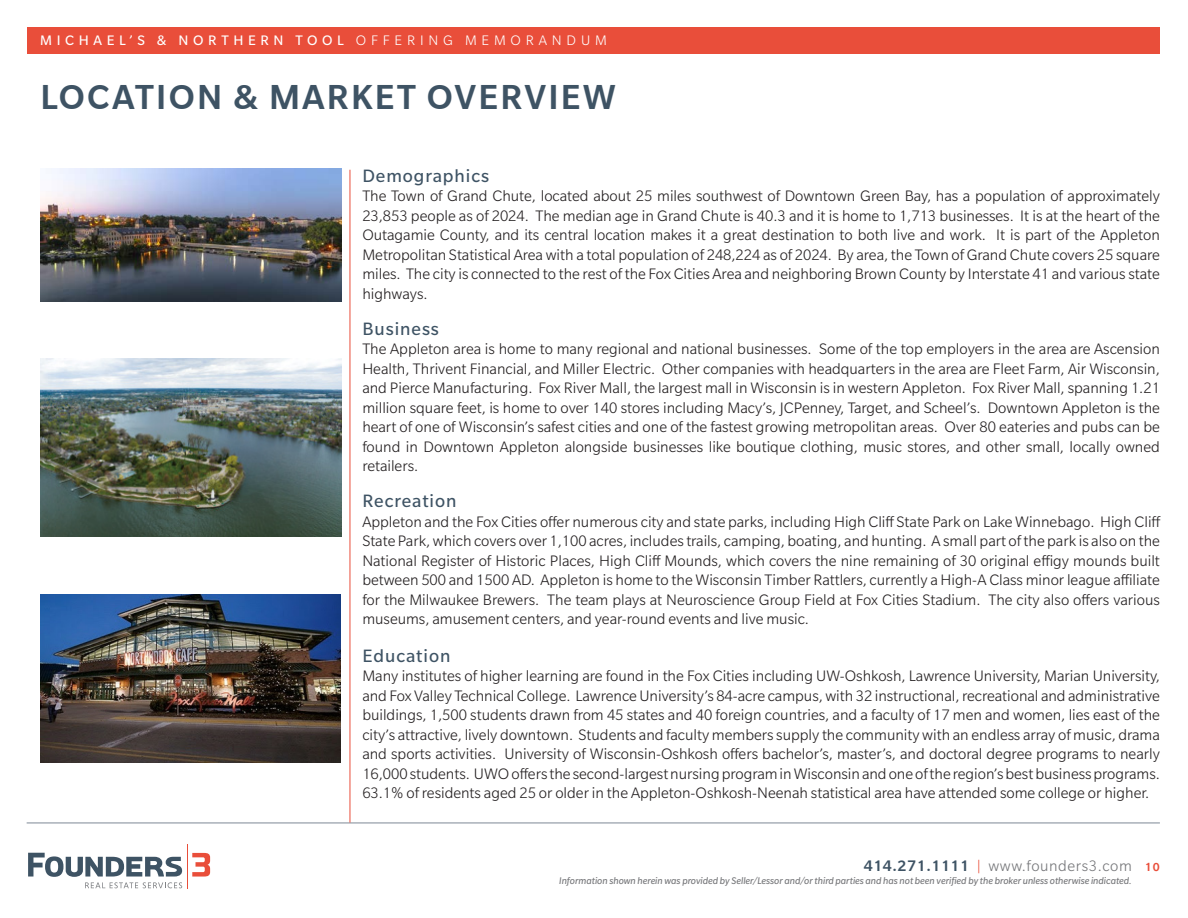
<style>
.page{position:relative;width:1188px;height:918px;background:#fff}
.page>*{position:absolute;margin:0;border:0;box-sizing:border-box;transform-origin:0 0}
.t1{font:500 37.5px "Slate Pro";letter-spacing:.06em;color:#3e5364}
.t2{font:19.5px "Slate Pro";letter-spacing:.05em;color:#3e5364}
.BIO_BulletedList{font:300 16.5px/19.5px "Slate Pro";color:#231f20;text-align:justify}
.t3{font:300 16.5px "Slate Pro";letter-spacing:.035em;color:#757679}
.t4{font:15px "Slate Pro";letter-spacing:.31em;color:#fff}
.t5{font:500 12.75px "Slate Pro";color:#e94e3a}
.t6{font:italic 10.5px "Slate Pro";color:#757679}
.s1{font-weight:300}
.s2{font-weight:500;color:#3e5364}
.s3{color:#e94e3a}
</style>
<div class="page">
<div style="left:27px;top:27px;width:1133px;height:27px;background:#e94e3a"></div>
<hr style="left:27px;top:823px;width:1133px;height:1px;background:#7d8995">
<hr style="left:187px;top:844px;width:1px;height:44px;background:#e94e3a">
<svg style="left:192px;top:853px;width:18px;height:24px"></svg>
<svg style="left:28px;top:853px;width:154px;height:35px"></svg>
<hr style="left:350px;top:170px;width:1px;height:653px;background:#e94e3a">
<img style="left:41px;top:168px;width:300px;height:133px">
<img style="left:41px;top:359px;width:300px;height:178px">
<img style="left:41px;top:594px;width:300px;height:169px">
<p class="t4" style="left:40px;top:33px;width:568px">MICHAEL’S &amp; NORTHERN TOOL <span class="s1">OFFERING MEMORANDUM</span></p>
<p class="t1" style="left:41px;top:74px;width:577px">LOCATION &amp; MARKET OVERVIEW</p>
<p class="t2" style="left:362px;top:165px;width:128px">Demographics</p>
<p class="BIO_BulletedList" style="left:362px;top:186px;width:799px">The Town of Grand Chute, located about 25 miles southwest of Downtown Green Bay, has a population of approximately 23,853 people as of 2024. The median age in Grand Chute is 40.3 and it is home to 1,713 businesses. It is at the heart of the Outagamie County, and its central location makes it a great destination to both live and work. It is part of the Appleton Metropolitan Statistical Area with a total population of 248,224 as of 2024. By area, the Town of Grand Chute covers 25 square miles. The city is connected to the rest of the Fox Cities Area and neighboring Brown County by Interstate 41 and various state highways.</p>
<p class="t2" style="left:362px;top:318px;width:78px">Business</p>
<p class="BIO_BulletedList" style="left:362px;top:339px;width:799px">The Appleton area is home to many regional and national businesses. Some of the top employers in the area are Ascension Health, Thrivent Financial, and Miller Electric. Other companies with headquarters in the area are Fleet Farm, Air Wisconsin, and Pierce Manufacturing. Fox River Mall, the largest mall in Wisconsin is in western Appleton. Fox River Mall, spanning 1.21 million square feet, is home to over 140 stores including Macy’s, JCPenney, Target, and Scheel’s. Downtown Appleton is the heart of one of Wisconsin’s safest cities and one of the fastest growing metropolitan areas. Over 80 eateries and pubs can be found in Downtown Appleton alongside businesses like boutique clothing, music stores, and other small, locally owned retailers.</p>
<p class="t2" style="left:362px;top:491px;width:96px">Recreation</p>
<p class="BIO_BulletedList" style="left:362px;top:512px;width:799px">Appleton and the Fox Cities offer numerous city and state parks, including High Cliff State Park on Lake Winnebago. High Cliff State Park, which covers over 1,100 acres, includes trails, camping, boating, and hunting. A small part of the park is also on the National Register of Historic Places, High Cliff Mounds, which covers the nine remaining of 30 original effigy mounds built between 500 and 1500 AD. Appleton is home to the Wisconsin Timber Rattlers, currently a High-A Class minor league affiliate for the Milwaukee Brewers. The team plays at Neuroscience Group Field at Fox Cities Stadium. The city also offers various museums, amusement centers, and year-round events and live music.</p>
<p class="t2" style="left:362px;top:645px;width:90px">Education</p>
<p class="BIO_BulletedList" style="left:362px;top:666px;width:799px">Many institutes of higher learning are found in the Fox Cities including UW-Oshkosh, Lawrence University, Marian University, and Fox Valley Technical College. Lawrence University’s 84-acre campus, with 32 instructional, recreational and administrative buildings, 1,500 students drawn from 45 states and 40 foreign countries, and a faculty of 17 men and women, lies east of the city’s attractive, lively downtown. Students and faculty members supply the community with an endless array of music, drama and sports activities. University of Wisconsin-Oshkosh offers bachelor’s, master’s, and doctoral degree programs to nearly 16,000 students. UWO offers the second-largest nursing program in Wisconsin and one of the region’s best business programs.<br>63.1% of residents aged 25 or older in the Appleton-Oshkosh-Neenah statistical area have attended some college or higher.</p>
<p class="t3" style="left:864px;top:857px;width:270px"><span class="s2">414.271.1111</span> <span class="s3">|</span> www.founders3.com</p>
<p class="t6" style="left:559px;top:875px;width:574px">Information shown herein was provided by Seller/Lessor and/or third parties and has not been verified by the broker unless otherwise indicated.</p>
<p class="t5" style="left:1145px;top:859px;width:17px">10</p>
</div>
